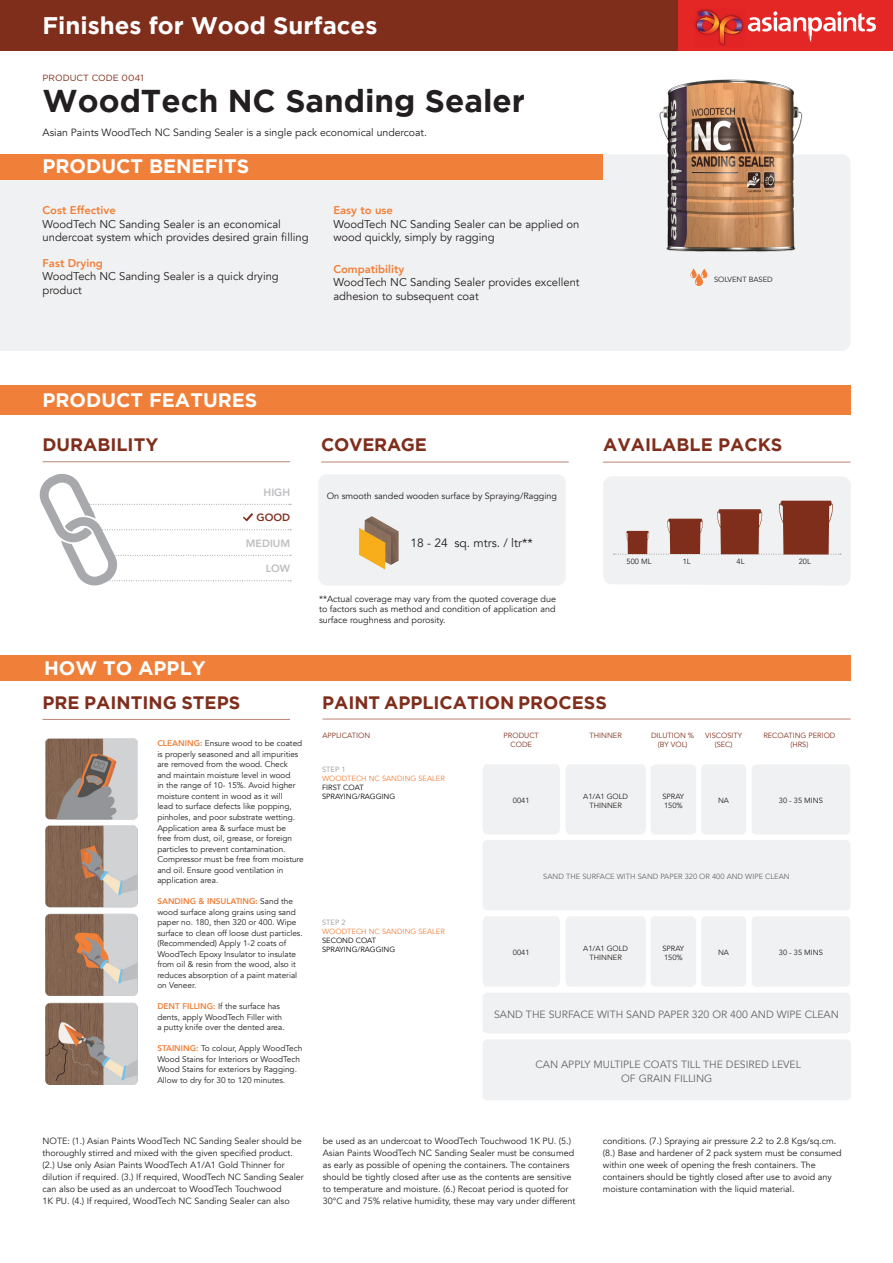
<style>
.page{position:relative;width:893px;height:1263px;background:#fff}
.page>*{position:absolute;margin:0;border:0;box-sizing:border-box;transform-origin:0 0}
.t1{font:700 31.5px "Gotham";color:#231f20}
.t2{font:700 24px "Gotham";color:#fff}
.t3{font:700 19.5px "Gotham";color:#fff}
.t4{font:700 18px "Gotham";color:#802e1c}
.t5{font:12px "Avenir";color:#231f20}
.t6{font:11.25px/13.5px "Avenir";color:#231f20}
.t7{font:800 11.25px "Avenir";color:#f07f39}
.t8{font:10.5px "Avenir";color:#64686b}
.t9{font:10.5px "Avenir";color:#231f20}
.t10{font:800 10.5px "Avenir";color:#bcbdc0}
.t11{font:800 10.5px "Avenir";color:#812f1f}
.t12{font:9px/12px "Avenir";color:#231f20}
.t13{font:9px "Gotham";color:#802e1c}
.t14{font:8.25px/10.5px "Avenir";color:#231f20}
.t15{font:7.5px/9px "Avenir";color:#231f20}
.t16{font:7.5px "Avenir";color:#802e1c}
.t17{font:7.5px/9px "Avenir";color:#040503}
.t18{font:7.5px "Avenir";color:#64686b}
.t19{font:7.5px "Avenir";color:#f07f39}
.t20{font:7.5px "Avenir";color:#939598}
.s1{font-weight:800;color:#f07f39}
</style>
<div class="page">
<div style="left:0;top:0;width:893px;height:51px;background:#802e1c"></div>
<div style="left:678px;top:0;width:215px;height:51px;background:#e42625"></div>
<svg style="left:748px;top:11px;width:128px;height:31px"></svg>
<img style="left:695px;top:9px;width:49px;height:37px">
<img style="left:740px;top:18px;width:2px;height:14px">
<img style="left:719px;top:18px;width:21px;height:16px">
<svg style="left:697px;top:18px;width:23px;height:15px"></svg>
<img style="left:699px;top:11px;width:20px;height:23px">
<img style="left:720px;top:16px;width:19px;height:28px">
<div style="left:318px;top:474px;width:248px;height:111px;background:#f0f1f2;border-radius:9px"></div>
<img style="left:359px;top:516px;width:40px;height:54px">
<div style="left:0;top:385px;width:850px;height:30px;background:#f07f39"></div>
<hr style="left:43px;top:461px;width:247px;height:1px;background:#b98472">
<hr style="left:603px;top:462px;width:247px;height:1px;background:#b98472">
<hr style="left:321px;top:462px;width:248px;height:1px;background:#b98472">
<div style="left:0;top:655px;width:850px;height:26px;background:#f07f39"></div>
<hr style="left:322px;top:719px;width:529px;height:1px;background:#b98472">
<hr style="left:43px;top:719px;width:247px;height:1px;background:#b98472">
<div style="left:0;top:155px;width:850px;height:196px;background:#f0f1f2"></div>
<div style="left:0;top:154px;width:603px;height:26px;background:#f07f39"></div>
<svg style="left:691px;top:277px;width:13px;height:7px"></svg>
<img style="left:657px;top:79px;width:159px;height:198px">
<div style="left:701px;top:764px;width:45px;height:70px;background:#f0f1f2;border-radius:5px"></div>
<div style="left:651px;top:764px;width:45px;height:71px;background:#f0f1f2;border-radius:5px"></div>
<div style="left:752px;top:764px;width:98px;height:70px;background:#f0f1f2;border-radius:5px"></div>
<div style="left:483px;top:764px;width:163px;height:70px;background:#f0f1f2"></div>
<div style="left:482px;top:840px;width:368px;height:70px;background:#f0f1f2;border-radius:5px"></div>
<svg style="left:39px;top:473px;width:252px;height:113px"></svg>
<div style="left:701px;top:916px;width:45px;height:71px;background:#f0f1f2;border-radius:5px"></div>
<div style="left:651px;top:916px;width:45px;height:71px;background:#f0f1f2;border-radius:5px"></div>
<div style="left:752px;top:916px;width:98px;height:71px;background:#f0f1f2;border-radius:5px"></div>
<div style="left:483px;top:916px;width:163px;height:71px;background:#f0f1f2"></div>
<div style="left:482px;top:992px;width:368px;height:41px;background:#f0f1f2;border-radius:5px"></div>
<div style="left:482px;top:1039px;width:369px;height:61px;background:#f0f1f2;border-radius:5px"></div>
<svg style="left:603px;top:476px;width:248px;height:109px"></svg>
<img style="left:46px;top:739px;width:91px;height:346px">
<h2 class="t2" style="left:43px;top:11px;width:336px">Finishes for Wood Surfaces</h2>
<p class="t13" style="left:43px;top:72px;width:103px">PRODUCT CODE 0041</p>
<p class="t1" style="left:43px;top:83px;width:484px">WoodTech NC Sanding Sealer</p>
<p class="t9" style="left:43px;top:126px;width:386px">Asian Paints WoodTech NC Sanding Sealer is a single pack economical undercoat.</p>
<p class="t3" style="left:43px;top:155px;width:208px">PRODUCT BENEFITS</p>
<p class="t7" style="left:43px;top:202px;width:75px">Cost Effective</p>
<p class="t6" style="left:43px;top:218px;width:268px">WoodTech NC Sanding Sealer is an economical undercoat system which provides desired grain filling</p>
<p class="t7" style="left:43px;top:254px;width:62px">Fast Drying</p>
<p class="t6" style="left:43px;top:270px;width:238px">WoodTech NC Sanding Sealer is a quick drying product</p>
<p class="t7" style="left:333px;top:202px;width:61px">Easy to use</p>
<p class="t6" style="left:333px;top:218px;width:248px">WoodTech NC Sanding Sealer can be applied on wood quickly, simply by ragging</p>
<p class="t7" style="left:333px;top:260px;width:72px">Compatibility</p>
<p class="t6" style="left:333px;top:276px;width:248px">WoodTech NC Sanding Sealer provides excellent adhesion to subsequent coat</p>
<p class="t15" style="left:714px;top:275px;width:60px">SOLVENT BASED</p>
<p class="t3" style="left:43px;top:389px;width:216px">PRODUCT FEATURES</p>
<p class="t4" style="left:43px;top:434px;width:117px">DURABILITY</p>
<p class="t3" style="left:44px;top:657px;width:163px">HOW TO APPLY</p>
<p class="t10" style="left:264px;top:484px;width:28px">HIGH</p>
<p class="t11" style="left:257px;top:510px;width:35px">GOOD</p>
<p class="t10" style="left:246px;top:535px;width:46px">MEDIUM</p>
<p class="t10" style="left:266px;top:560px;width:26px">LOW</p>
<p class="t4" style="left:321px;top:434px;width:107px">COVERAGE</p>
<p class="t4" style="left:603px;top:434px;width:181px">AVAILABLE PACKS</p>
<p class="t12" style="left:327px;top:490px;width:232px">On smooth sanded wooden surface by Spraying/Ragging</p>
<p class="t5" style="left:410px;top:535px;width:124px">18 - 24 sq. mtrs. / ltr**</p>
<p class="t12" style="left:319px;top:593px;width:239px;line-height:10.5px;text-align:justify">**Actual coverage may vary from the quoted coverage due to factors such as method and condition of application and surface roughness and porosity.</p>
<p class="t15" style="left:626px;top:557px;width:27px">500 ML</p>
<p class="t15" style="left:683px;top:557px;width:9px">1L</p>
<p class="t15" style="left:737px;top:557px;width:9px">4L</p>
<p class="t15" style="left:799px;top:557px;width:14px">20L</p>
<p class="t4" style="left:43px;top:692px;width:199px">PRE PAINTING STEPS</p>
<p class="t4" style="left:322px;top:692px;width:286px">PAINT APPLICATION PROCESS</p>
<p class="t14" style="left:157px;top:738px;width:148px"><span class="s1">CLEANING:</span> Ensure wood to be coated is properly seasoned and all impurities are removed from the wood. Check<br>and maintain moisture level in wood<br>in the range of 10- 15%. Avoid higher moisture content in wood as it will<br>lead to surface defects like popping, pinholes, and poor substrate wetting.<br>Application area &amp; surface must be<br>free from dust, oil, grease, or foreign particles to prevent contamination.<br>Compressor must be free from moisture and oil. Ensure good ventilation in application area.</p>
<p class="t14" style="left:157px;top:896px;width:147px"><span class="s1">SANDING &amp; INSULATING:</span> Sand the wood surface along grains using sand paper no. 180, then 320 or 400. Wipe surface to clean off loose dust particles. (Recommended) Apply 1-2 coats of WoodTech Epoxy Insulator to insulate from oil &amp; resin from the wood, also it reduces absorption of a paint material on Veneer.</p>
<p class="t14" style="left:157px;top:1001px;width:129px"><span class="s1">DENT FILLING:</span> If the surface has dents, apply WoodTech Filler with a putty knife over the dented area.</p>
<p class="t14" style="left:157px;top:1043px;width:147px"><span class="s1">STAINING:</span> To colour, Apply WoodTech Wood Stains for Interiors or WoodTech Wood Stains for exteriors by Ragging.<br>Allow to dry for 30 to 120 minutes.</p>
<p class="t16" style="left:322px;top:731px;width:49px">APPLICATION</p>
<p class="t16" style="left:504px;top:731px;width:37px">PRODUCT</p>
<p class="t16" style="left:590px;top:731px;width:34px">THINNER</p>
<p class="t16" style="left:510px;top:740px;width:23px">CODE</p>
<p class="t16" style="left:651px;top:731px;width:45px">DILUTION %</p>
<p class="t16" style="left:658px;top:740px;width:31px">(BY VOL)</p>
<p class="t16" style="left:705px;top:731px;width:39px">VISCOSITY</p>
<p class="t16" style="left:715px;top:740px;width:19px">(SEC)</p>
<p class="t16" style="left:763px;top:731px;width:74px">RECOATING PERIOD</p>
<p class="t16" style="left:790px;top:740px;width:19px">(HRS)</p>
<p class="t20" style="left:322px;top:765px;width:25px">STEP 1</p>
<p class="t19" style="left:322px;top:774px;width:124px">WOODTECH NC SANDING SEALER</p>
<p class="t17" style="left:322px;top:783px;width:75px">FIRST COAT<br>SPRAYING/RAGGING</p>
<p class="t20" style="left:322px;top:918px;width:25px">STEP 2</p>
<p class="t19" style="left:322px;top:927px;width:124px">WOODTECH NC SANDING SEALER</p>
<p class="t17" style="left:322px;top:936px;width:75px">SECOND COAT<br>SPRAYING/RAGGING</p>
<p class="t15" style="left:583px;top:792px;width:46px;text-align:center">A1/A1 GOLD<br>THINNER</p>
<p class="t15" style="left:662px;top:792px;width:23px">SPRAY<br>150%</p>
<p class="t15" style="left:513px;top:796px;width:18px">0041</p>
<p class="t15" style="left:779px;top:796px;width:46px">30 - 35 MINS</p>
<p class="t15" style="left:718px;top:796px;width:12px">NA</p>
<p class="t18" style="left:543px;top:872px;width:248px">SAND THE SURFACE WITH SAND PAPER 320 OR 400 AND WIPE CLEAN</p>
<p class="t15" style="left:583px;top:944px;width:46px;text-align:center">A1/A1 GOLD<br>THINNER</p>
<p class="t15" style="left:662px;top:944px;width:23px">SPRAY<br>150%</p>
<p class="t15" style="left:513px;top:948px;width:18px">0041</p>
<p class="t15" style="left:779px;top:948px;width:46px">30 - 35 MINS</p>
<p class="t15" style="left:718px;top:948px;width:12px">NA</p>
<p class="t8" style="left:494px;top:1008px;width:346px">SAND THE SURFACE WITH SAND PAPER 320 OR 400 AND WIPE CLEAN</p>
<p class="t8" style="left:535px;top:1058px;width:267px">CAN APPLY MULTIPLE COATS TILL THE DESIRED LEVEL</p>
<p class="t8" style="left:621px;top:1072px;width:93px">OF GRAIN FILLING</p>
<p class="t12" style="left:43px;top:1135px;width:263px">NOTE: (1.) Asian Paints WoodTech NC Sanding Sealer should be thoroughly stirred and mixed with the given specified product. (2.) Use only Asian Paints WoodTech A1/A1 Gold Thinner for dilution if required. (3.) If required, WoodTech NC Sanding Sealer can also be used as an undercoat to WoodTech Touchwood<br>1K PU. (4.) If required, WoodTech NC Sanding Sealer can also</p>
<p class="t12" style="left:323px;top:1135px;width:254px">be used as an undercoat to WoodTech Touchwood 1K PU. (5.)<br>Asian Paints WoodTech NC Sanding Sealer must be consumed as early as possible of opening the containers. The containers should be tightly closed after use as the contents are sensitive to temperature and moisture. (6.) Recoat period is quoted for 30°C and 75% relative humidity, these may vary under different</p>
<p class="t12" style="left:603px;top:1135px;width:240px">conditions. (7.) Spraying air pressure 2.2 to 2.8 Kgs/sq.cm. (8.) Base and hardener of 2 pack system must be consumed within one week of opening the fresh containers. The containers should be tightly closed after use to avoid any moisture contamination with the liquid material.</p>
</div>
